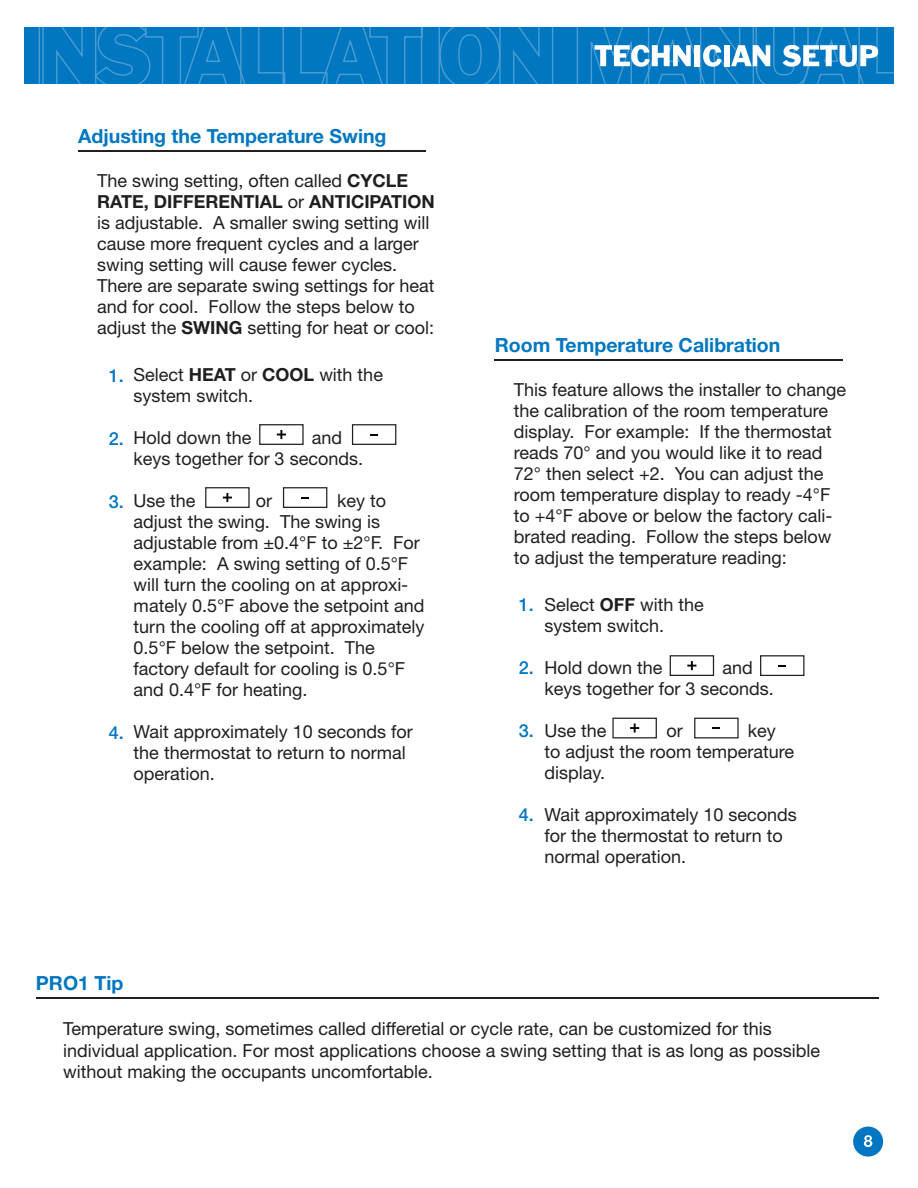
<style>
.page{position:relative;width:918px;height:1188px;background:#fff}
.page>*{position:absolute;margin:0;border:0;box-sizing:border-box;transform-origin:0 0}
.t1{font:700 19.5px "Helvetica Neue";color:#0077c0}
.t2{font:18px/21px "Helvetica Neue";color:#211e1e}
.t3{font:500 18px "Helvetica Neue";color:#0077c0}
.s1{font-weight:700}
</style>
<div class="page">
<div style="left:853px;top:1127px;width:30px;height:30px;background:#0077c0;border-radius:50%"></div>
<svg style="left:864px;top:1135px;width:8px;height:12px"></svg>
<div style="left:25px;top:28px;width:868px;height:56px;background:#0077c0"></div>
<svg style="left:38px;top:28px;width:516px;height:56px"></svg>
<svg style="left:576px;top:28px;width:317px;height:56px"></svg>
<hr style="left:78px;top:150px;width:348px;height:1px;background:#221e1f">
<hr style="left:495px;top:359px;width:348px;height:1px;background:#221e1f">
<hr style="left:36px;top:997px;width:843px;height:2px;background:#221e1f">
<div style="left:205px;top:487px;width:45px;height:21px;border:1px solid #231f20"></div>
<svg style="left:223px;top:493px;width:9px;height:9px"></svg>
<div style="left:283px;top:487px;width:44px;height:21px;border:1px solid #231f20"></div>
<svg style="left:301px;top:497px;width:8px;height:2px"></svg>
<div style="left:670px;top:655px;width:44px;height:21px;border:1px solid #231f20"></div>
<svg style="left:687px;top:661px;width:9px;height:9px"></svg>
<div style="left:760px;top:655px;width:44px;height:21px;border:1px solid #231f20"></div>
<svg style="left:778px;top:665px;width:8px;height:2px"></svg>
<div style="left:612px;top:718px;width:45px;height:20px;border:1px solid #231f20"></div>
<svg style="left:630px;top:723px;width:9px;height:10px"></svg>
<div style="left:694px;top:718px;width:45px;height:20px;border:1px solid #231f20"></div>
<svg style="left:713px;top:727px;width:7px;height:2px"></svg>
<div style="left:259px;top:424px;width:45px;height:21px;border:1px solid #231f20"></div>
<svg style="left:277px;top:430px;width:9px;height:9px"></svg>
<div style="left:352px;top:424px;width:44px;height:21px;border:1px solid #231f20"></div>
<svg style="left:370px;top:434px;width:8px;height:2px"></svg>
<p class="t1" style="left:78px;top:124px;width:310px">Adjusting the Temperature Swing</p>
<p class="t2" style="left:97px;top:170px;width:339px">The swing setting, often called <span class="s1">CYCLE RATE, DIFFERENTIAL</span> or <span class="s1">ANTICIPATION </span>is adjustable. A smaller swing setting will cause more frequent cycles and a larger swing setting will cause fewer cycles.<br>There are separate swing settings for heat and for cool. Follow the steps below to adjust the <span class="s1">SWING</span> setting for heat or cool:</p>
<p class="t3" style="left:109px;top:365px;width:17px">1.</p>
<p class="t3" style="left:109px;top:428px;width:17px">2.</p>
<p class="t3" style="left:109px;top:491px;width:17px">3.</p>
<p class="t3" style="left:109px;top:722px;width:17px">4.</p>
<p class="t2" style="left:134px;top:364px;width:251px">Select <span class="s1">HEAT</span> or <span class="s1">COOL</span> with the system switch.</p>
<p class="t2" style="left:134px;top:427px;width:120px">Hold down the</p>
<p class="t2" style="left:134px;top:427px;width:231px;text-indent:178px">and keys together for 3 seconds.</p>
<p class="t2" style="left:134px;top:490px;width:64px">Use the</p>
<p class="t2" style="left:256px;top:490px;width:18px">or</p>
<p class="t2" style="left:134px;top:490px;width:292px;text-indent:203px">key to adjust the swing. The swing is adjustable from ±0.4°F to ±2°F. For example: A swing setting of 0.5°F will turn the cooling on at approxi&shy;mately 0.5°F above the setpoint and turn the cooling off at approximately<br>0.5°F below the setpoint. The factory default for cooling is 0.5°F and 0.4°F for heating.</p>
<p class="t2" style="left:134px;top:721px;width:281px">Wait approximately 10 seconds for the thermostat to return to normal operation.</p>
<p class="t1" style="left:36px;top:971px;width:89px">PRO1 Tip</p>
<p class="t1" style="left:495px;top:333px;width:287px">Room Temperature Calibration</p>
<p class="t2" style="left:514px;top:379px;width:334px">This feature allows the installer to change the calibration of the room temperature display. For example: If the thermostat reads 70° and you would like it to read 72° then select +2. You can adjust the room temperature display to ready -4°F to +4°F above or below the factory cali&shy;brated reading. Follow the steps below to adjust the temperature reading:</p>
<p class="t3" style="left:519px;top:594px;width:17px">1.</p>
<p class="t3" style="left:519px;top:657px;width:17px">2.</p>
<p class="t3" style="left:519px;top:720px;width:17px">3.</p>
<p class="t3" style="left:519px;top:804px;width:17px">4.</p>
<p class="t2" style="left:545px;top:594px;width:161px">Select <span class="s1">OFF</span> with the system switch.</p>
<p class="t2" style="left:545px;top:657px;width:120px">Hold down the</p>
<p class="t2" style="left:545px;top:657px;width:231px;text-indent:178px">and keys together for 3 seconds.</p>
<p class="t2" style="left:545px;top:720px;width:64px">Use the</p>
<p class="t2" style="left:667px;top:720px;width:18px">or</p>
<p class="t2" style="left:545px;top:720px;width:251px;text-indent:203px">key to adjust the room temperature display.</p>
<p class="t2" style="left:545px;top:804px;width:254px">Wait approximately 10 seconds for the thermostat to return to normal operation.</p>
<p class="t2" style="left:63px;top:1017px;width:759px;line-height:21.6px">Temperature swing, sometimes called differetial or cycle rate, can be customized for this individual application. For most applications choose a swing setting that is as long as possible without making the occupants uncomfortable.</p>
</div>
